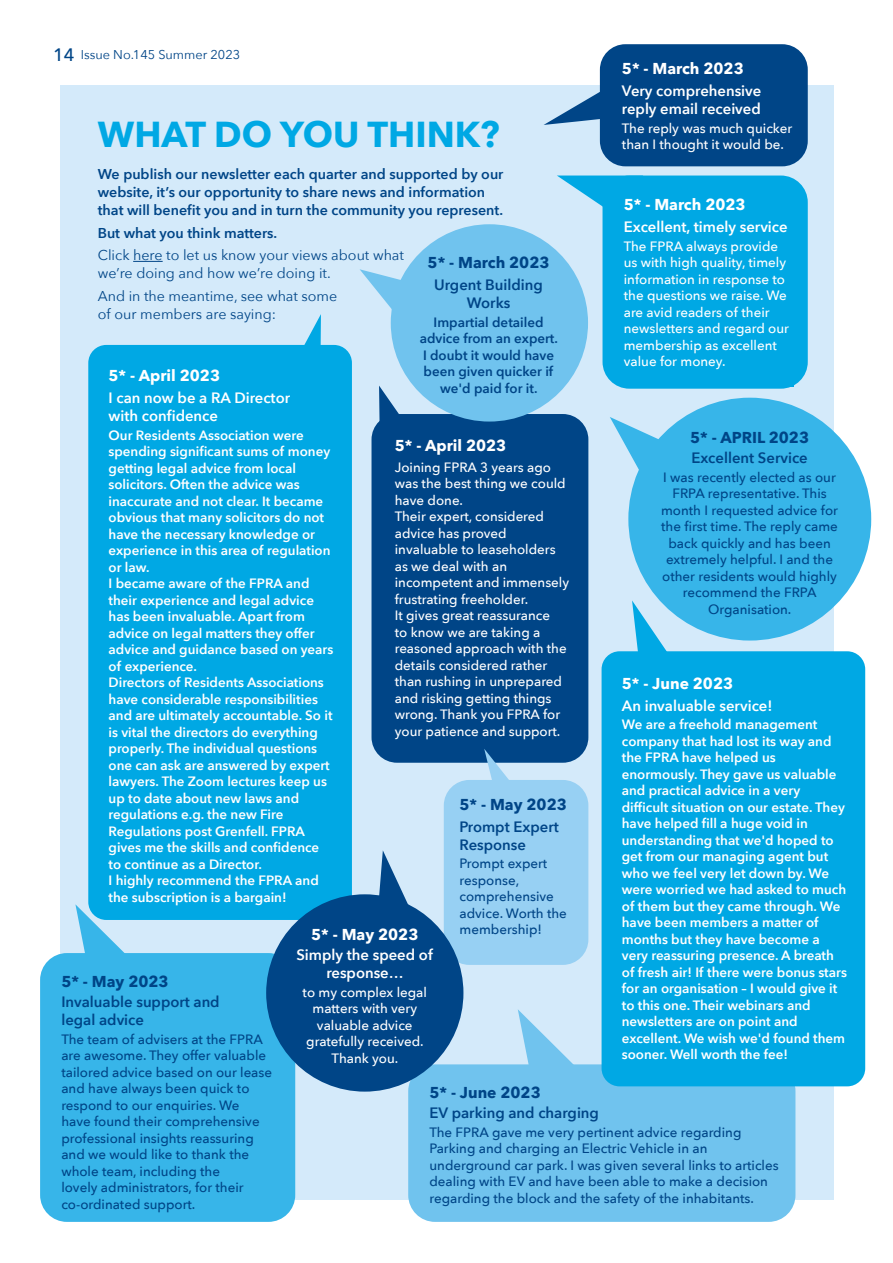
<style>
.page{position:relative;width:893px;height:1263px;background:#fff}
.page>*{position:absolute;margin:0;border:0;box-sizing:border-box;transform-origin:0 0}
.t1{font:700 36px "Avenir Next";color:#00a8e4}
.t2{font:700 15.75px "Avenir Next";color:#fff}
.t3{font:700 15.75px "Avenir Next";color:#004587}
.t4{font:600 15px/18px "Avenir Next";color:#fff}
.t5{font:600 15px/18px "Avenir Next";color:#004587}
.t6{font:600 14.25px/18px "Avenir Next";color:#004587}
.t7{font:14.25px/18px "Avenir Next";color:#004587}
.t8{font:600 13.5px/16.5px "Avenir Next";color:#fff}
.t9{font:500 13.5px/16.5px "Avenir Next";color:#004587}
.t10{font:500 13.5px/16.5px "Avenir Next";color:#fff}
.t11{font:600 13.5px/16.5px "Avenir Next";color:#004587;text-align:center}
.t12{font:12.75px "Avenir Next";color:#004587}
.s1{font-weight:500;font-size:18px}
</style>
<div class="page">
<div style="left:60px;top:85px;width:773px;height:1114px;background:#d4eafa"></div>
<hr style="left:133px;top:261px;width:30px;height:1px;background:#004587">
<svg style="left:544px;top:80px;width:56px;height:45px"></svg>
<div style="left:600px;top:44px;width:208px;height:122px;background:#004587;border-radius:26px"></div>
<div style="left:602px;top:176px;width:206px;height:213px;background:#00a8e4;border-radius:27px"></div>
<svg style="left:557px;top:176px;width:67px;height:34px"></svg>
<div style="left:371px;top:414px;width:217px;height:349px;background:#004587;border-radius:26px"></div>
<svg style="left:379px;top:386px;width:20px;height:36px"></svg>
<div style="left:628px;top:398px;width:243px;height:242px;background:#37b5e9;border-radius:50%"></div>
<svg style="left:610px;top:417px;width:74px;height:66px"></svg>
<div style="left:88px;top:345px;width:264px;height:575px;background:#00a8e4;border-radius:18px"></div>
<svg style="left:280px;top:314px;width:41px;height:31px"></svg>
<div style="left:40px;top:953px;width:255px;height:269px;background:#37b5e9;border-radius:27px"></div>
<svg style="left:75px;top:904px;width:62px;height:50px"></svg>
<svg style="left:484px;top:749px;width:56px;height:31px"></svg>
<div style="left:444px;top:780px;width:144px;height:185px;background:#97d0f3;border-radius:26px"></div>
<div style="left:408px;top:1064px;width:387px;height:158px;background:#70c3ee;border-radius:27px"></div>
<svg style="left:518px;top:1009px;width:61px;height:56px"></svg>
<svg style="left:379px;top:850px;width:38px;height:59px"></svg>
<div style="left:266px;top:894px;width:197px;height:197px;background:#004587;border-radius:50%"></div>
<div style="left:391px;top:224px;width:197px;height:198px;background:#70c3ee;border-radius:50%"></div>
<svg style="left:360px;top:269px;width:47px;height:59px"></svg>
<div style="left:602px;top:651px;width:263px;height:435px;background:#00a8e4;border-radius:18px"></div>
<svg style="left:632px;top:600px;width:48px;height:52px"></svg>
<p class="t12" style="left:53px;top:43px;width:188px"><span class="s1">14</span> Issue No. 145 Summer 2023</p>
<p class="t2" style="left:622px;top:55px;width:123px">5* - March 2023</p>
<p class="t4" style="left:622px;top:82px;width:141px">Very comprehensive reply email received</p>
<p class="t10" style="left:622px;top:119px;width:172px">The reply was much quicker than I thought it would be.</p>
<h1 class="t1" style="left:98px;top:103px;width:403px">WHAT DO YOU THINK?</h1>
<p class="t6" style="left:98px;top:165px;width:407px">We publish our newsletter each quarter and supported by our website, it’s our opportunity to share news and information that will benefit you and in turn the community you represent.</p>
<p class="t6" style="left:98px;top:223px;width:181px">But what you think matters.</p>
<p class="t7" style="left:98px;top:246px;width:308px">Click here to let us know your views about what we’re doing and how we’re doing it.</p>
<p class="t7" style="left:98px;top:286px;width:241px">And in the meantime, see what some of our members are saying:</p>
<p class="t2" style="left:624px;top:191px;width:123px">5* - March 2023</p>
<p class="t4" style="left:624px;top:217px;width:165px">Excellent, timely service</p>
<p class="t10" style="left:624px;top:237px;width:167px">The FPRA always provide us with high quality, timely information in response to the questions we raise. We are avid readers of their newsletters and regard our membership as excellent value for money.</p>
<p class="t3" style="left:428px;top:249px;width:123px">5* - March 2023</p>
<p class="t5" style="left:434px;top:276px;width:110px;text-align:center">Urgent Building<br>Works</p>
<p class="t11" style="left:420px;top:313px;width:140px">Impartial detailed advice from an expert.<br>I doubt it would have been given quicker if we'd paid for it.</p>
<p class="t2" style="left:109px;top:362px;width:113px">5* - April 2023</p>
<p class="t4" style="left:109px;top:388px;width:183px">I can now be a RA Director with confidence</p>
<p class="t8" style="left:109px;top:426px;width:226px">Our Residents Association were spending significant sums of money getting legal advice from local solicitors. Often the advice was inaccurate and not clear. It became obvious that many solicitors do not have the necessary knowledge or experience in this area of regulation or law.<br>I became aware of the FPRA and their experience and legal advice has been invaluable. Apart from advice on legal matters they offer advice and guidance based on years of experience.<br>Directors of Residents Associations have considerable responsibilities and are ultimately accountable. So it is vital the directors do everything properly. The individual questions one can ask are answered by expert lawyers. The Zoom lectures keep us up to date about new laws and regulations e.g. the new Fire<br>Regulations post Grenfell. FPRA gives me the skills and confidence to continue as a Director.<br>I highly recommend the FPRA and the subscription is a bargain!</p>
<p class="t3" style="left:690px;top:424px;width:120px">5* - APRIL 2023</p>
<p class="t5" style="left:691px;top:449px;width:118px">Excellent Service</p>
<p class="t9" style="left:661px;top:469px;width:178px;text-align:center">I was recently elected as our<br>FRPA representative. This month I requested advice for the first time. The reply came back quickly and has been extremely helpful. I and the other residents would highly recommend the FRPA<br>Organisation.</p>
<p class="t2" style="left:395px;top:432px;width:113px">5* - April 2023</p>
<p class="t10" style="left:395px;top:458px;width:176px">Joining FPRA 3 years ago was the best thing we could have done.<br>Their expert, considered advice has proved invaluable to leaseholders as we deal with an incompetent and immensely frustrating freeholder.<br>It gives great reassurance<br>to know we are taking a reasoned approach with the details considered rather than rushing in unprepared and risking getting things wrong. Thank you FPRA for your patience and support.</p>
<p class="t2" style="left:622px;top:669px;width:113px">5* - June 2023</p>
<p class="t4" style="left:622px;top:696px;width:152px">An invaluable service!</p>
<p class="t8" style="left:622px;top:716px;width:227px">We are a freehold management company that had lost its way and the FPRA have helped us enormously. They gave us valuable and practical advice in a very difficult situation on our estate. They have helped fill a huge void in understanding that we'd hoped to get from our managing agent but who we feel very let down by. We were worried we had asked to much of them but they came through. We have been members a matter of months but they have become a very reassuring presence. A breath of fresh air! If there were bonus stars for an organisation – I would give it to this one. Their webinars and newsletters are on point and excellent. We wish we'd found them sooner. Well worth the fee!</p>
<p class="t3" style="left:459px;top:790px;width:109px">5* - May 2023</p>
<p class="t5" style="left:459px;top:817px;width:101px">Prompt Expert<br>Response</p>
<p class="t9" style="left:459px;top:855px;width:109px">Prompt expert response, comprehensive advice. Worth the membership!</p>
<p class="t2" style="left:311px;top:921px;width:109px">5* - May 2023</p>
<p class="t4" style="left:296px;top:945px;width:138px;text-align:center">Simply the speed of response…</p>
<p class="t10" style="left:303px;top:983px;width:126px;text-align:center">to my complex legal matters with very valuable advice gratefully received.<br>Thank you.</p>
<p class="t3" style="left:61px;top:968px;width:109px">5* - May 2023</p>
<p class="t5" style="left:61px;top:992px;width:160px">Invaluable support and legal advice</p>
<p class="t9" style="left:61px;top:1030px;width:212px">The team of advisers at the FPRA are awesome. They offer valuable tailored advice based on our lease and have always been quick to respond to our enquiries. We have found their comprehensive professional insights reassuring and we would like to thank the whole team, including the<br>lovely administrators, for their co-ordinated support.</p>
<p class="t3" style="left:429px;top:1079px;width:113px">5* - June 2023</p>
<p class="t5" style="left:429px;top:1104px;width:171px">EV parking and charging</p>
<p class="t9" style="left:429px;top:1123px;width:351px">The FPRA gave me very pertinent advice regarding Parking and charging an Electric Vehicle in an underground car park. I was given several links to articles dealing with EV and have been able to make a decision regarding the block and the safety of the inhabitants.</p>
</div>
